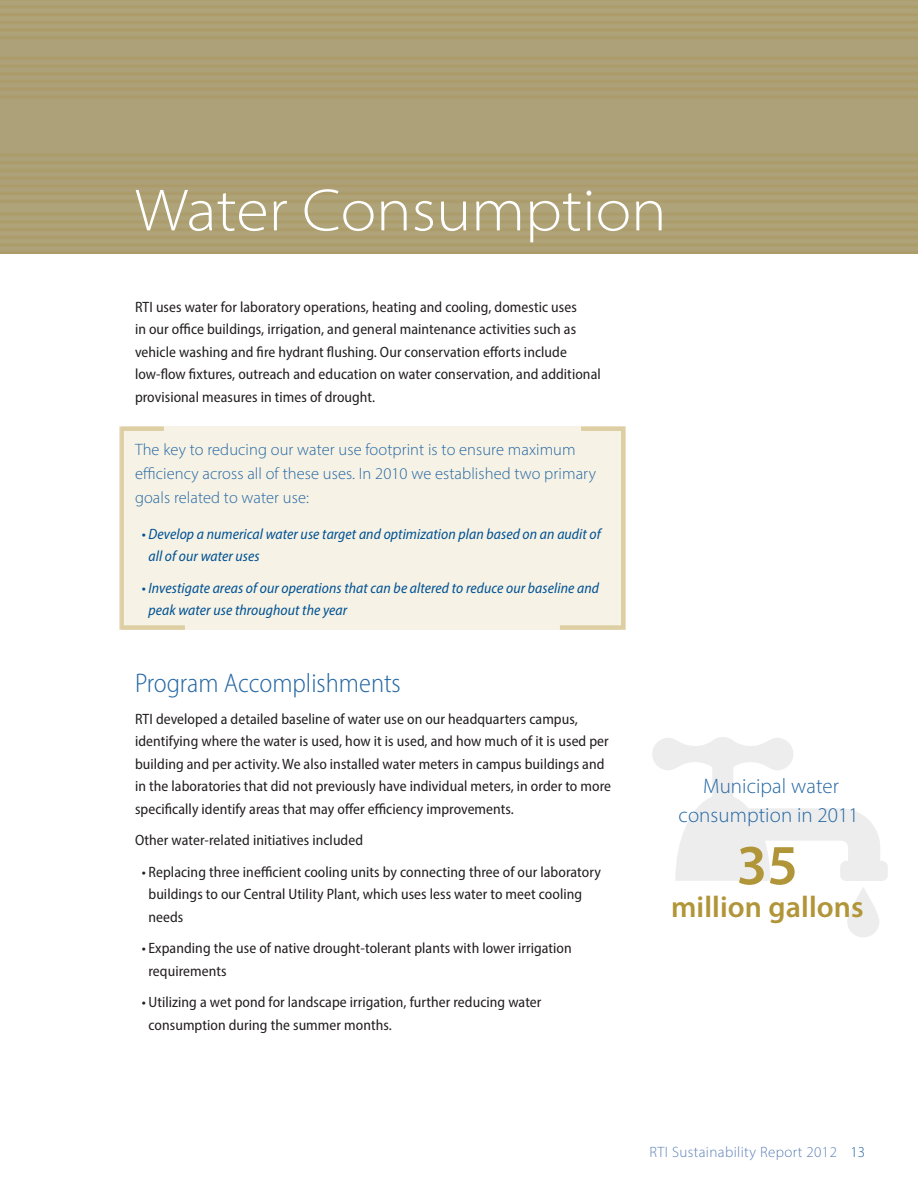
<style>
.page{position:relative;width:918px;height:1188px;background:#fff}
.page>*{position:absolute;margin:0;border:0;box-sizing:border-box;transform-origin:0 0}
.t1{font:300 semi-expanded 60px "Myriad Pro";color:#fff}
.t2{font:600 57px "Myriad Pro";color:#b19539}
.t3{font:600 30px "Myriad Pro";letter-spacing:.005em;color:#b19539}
.t4{font:300 semi-condensed 27px "Myriad Pro";color:#2567a3}
.t5{font:300 21px/28.8px "Myriad Pro";letter-spacing:.005em;color:#2567a3;text-align:center}
.t6{font:300 16.5px/24px "Myriad Pro";letter-spacing:.005em;color:#2567a3}
.t7{font:semi-condensed 15px/22.5px "Myriad Pro";letter-spacing:.005em;color:#231f20}
.t8{font:italic semi-condensed 15px/22.5px "Myriad Pro";letter-spacing:.005em;color:#005294}
.t9{font:300 15px "Myriad Pro";letter-spacing:.025em;color:#5e81b6}
.s1{font-style:normal}
.s2{color:#2567a3}
</style>
<div class="page">
<img style="left:0;top:0;width:918px;height:253px">
<svg style="left:652px;top:737px;width:236px;height:200px"></svg>
<div style="left:121px;top:426px;width:505px;height:204px;background:#f6f2e5"></div>
<svg style="left:560px;top:426px;width:66px;height:204px"></svg>
<svg style="left:119px;top:426px;width:66px;height:204px"></svg>
<h1 class="t1" style="left:135px;top:174px;width:533px">Water Consumption</h1>
<p class="t7" style="left:135px;top:295px;width:467px">RTI uses water for laboratory operations, heating and cooling, domestic uses<br>in our office buildings, irrigation, and general maintenance activities such as vehicle washing and fire hydrant flushing. Our conservation efforts include low-flow fixtures, outreach and education on water conservation, and additional provisional measures in times of drought.</p>
<p class="t6" style="left:135px;top:437px;width:462px">The key to reducing our water use footprint is to ensure maximum efficiency across all of these uses. In 2010 we established two primary goals related to water use:</p>
<p class="t8" style="left:148px;top:522px;width:454px;text-indent:-7px"><span class="s1">•</span> Develop a numerical water use target and optimization plan based on an audit of all of our water uses</p>
<p class="t8" style="left:148px;top:576px;width:452px;text-indent:-7px"><span class="s1">•</span> Investigate areas of our operations that can be altered to reduce our baseline and peak water use throughout the year</p>
<h3 class="t4" style="left:135px;top:667px;width:267px">Program Accomplishments</h3>
<p class="t7" style="left:135px;top:707px;width:478px">RTI developed a detailed baseline of water use on our headquarters campus, identifying where the water is used, how it is used, and how much of it is used per building and per activity. We also installed water meters in campus buildings and in the laboratories that did not previously have individual meters, in order to more specifically identify areas that may offer efficiency improvements.</p>
<p class="t7" style="left:135px;top:829px;width:230px">Other water-related initiatives included</p>
<p class="t7" style="left:148px;top:860px;width:454px;text-indent:-7px">• Replacing three inefficient cooling units by connecting three of our laboratory buildings to our Central Utility Plant, which uses less water to meet cooling needs</p>
<p class="t7" style="left:148px;top:937px;width:425px;text-indent:-7px">• Expanding the use of native drought-tolerant plants with lower irrigation requirements</p>
<p class="t7" style="left:148px;top:991px;width:394px;text-indent:-7px">• Utilizing a wet pond for landscape irrigation, further reducing water consumption during the summer months.</p>
<h3 class="t5" style="left:679px;top:772px;width:182px">Municipal water consumption in 2011</h3>
<h2 class="t2" style="left:737px;top:829px;width:63px">35</h2>
<h3 class="t3" style="left:671px;top:888px;width:194px">million gallons</h3>
<p class="t9" style="left:649px;top:1143px;width:217px">RTI Sustainability Report 2012 <span class="s2">13</span></p>
</div>
